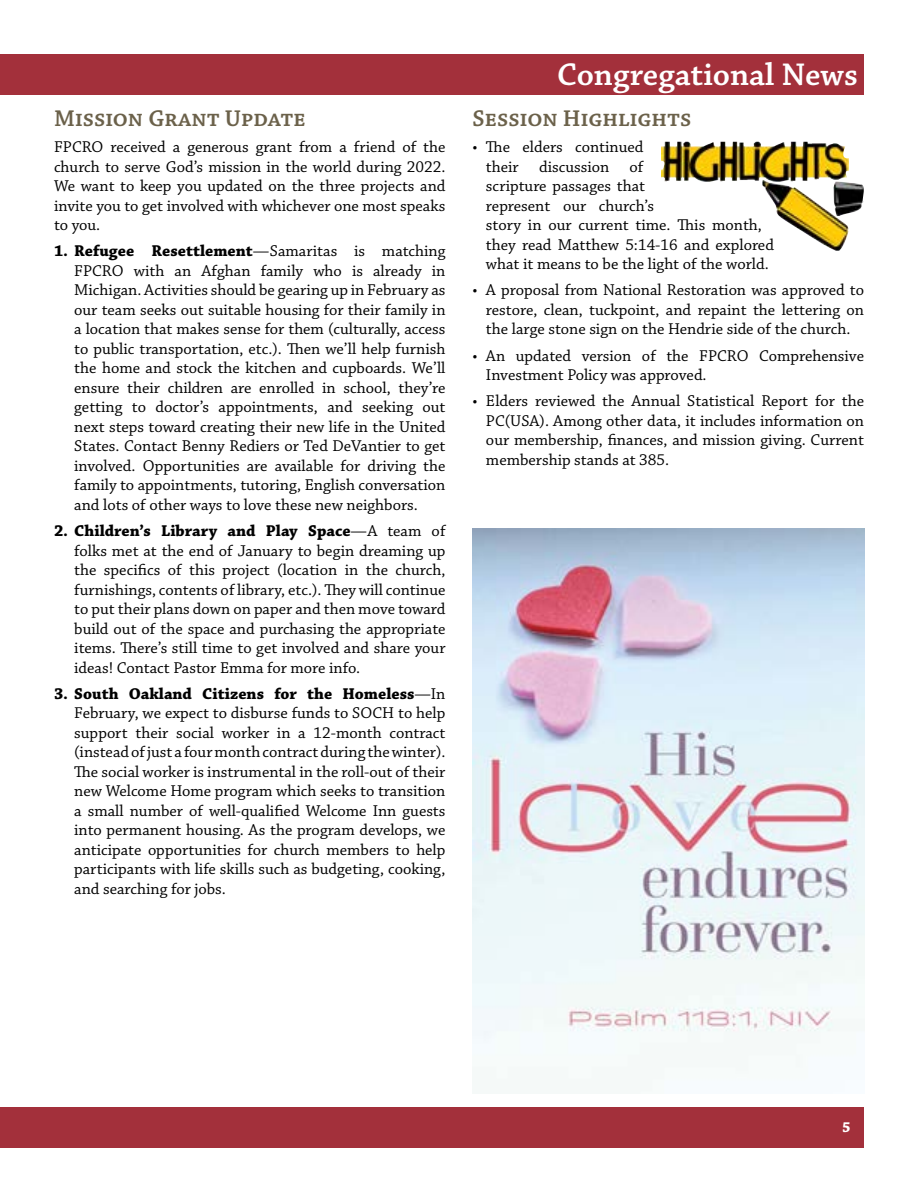
<style>
.page{position:relative;width:918px;height:1188px;background:#fff}
.page>*{position:absolute;margin:0;border:0;box-sizing:border-box;transform-origin:0 0}
.t1{font:600 33px "Chaparral Pro";color:#fff}
.t2{font:600 24px "Chaparral Pro";color:#6b614a}
.t3{font:16.5px/19.5px "Chaparral Pro";color:#000;text-align:justify}
.t4{font:700 15px "Chaparral Pro";color:#fff}
.s1{font-weight:700}
</style>
<div class="page">
<div style="left:0;top:1107px;width:864px;height:41px;background:#a3303b"></div>
<div style="left:0;top:54px;width:864px;height:40px;background:#a3303b"></div>
<img style="left:661px;top:142px;width:203px;height:109px">
<img style="left:472px;top:528px;width:392px;height:515px">
<h2 class="t2" style="left:54px;top:105px;width:253px">Mission Grant Update</h2>
<p class="t3" style="left:54px;top:138px;width:393px">FPCRO received a generous grant from a friend of the church to serve God’s mission in the world during 2022.<br>We want to keep you updated on the three projects and invite you to get involved with whichever one most speaks to you.</p>
<p class="t3" style="left:74px;top:242px;width:373px;text-indent:-20px"><span class="s1">1. Refugee Resettlement</span>—Samaritas is matching FPCRO with an Afghan family who is already in Michigan. Activities should be gearing up in February as our team seeks out suitable housing for their family in a location that makes sense for them (culturally, access to public transportation, etc.). Then we’ll help furnish the home and stock the kitchen and cupboards. We’ll ensure their children are enrolled in school, they’re getting to doctor’s appointments, and seeking out next steps toward creating their new life in the United States. Contact Benny Rediers or Ted DeVantier to get involved. Opportunities are available for driving the family to appointments, tutoring, English conversation and lots of other ways to love these new neighbors.</p>
<p class="t3" style="left:74px;top:522px;width:373px;text-indent:-20px"><span class="s1">2. Children’s Library and Play Space</span>—A team of folks met at the end of January to begin dreaming up the specifics of this project (location in the church, furnishings, contents of library, etc.). They will continue to put their plans down on paper and then move toward build out of the space and purchasing the appropriate items. There’s still time to get involved and share your ideas! Contact Pastor Emma for more info.</p>
<p class="t3" style="left:74px;top:685px;width:373px;text-indent:-20px"><span class="s1">3. South Oakland Citizens for the Homeless</span>—In February, we expect to disburse funds to SOCH to help support their social worker in a 12-month contract (instead of just a four month contract during the winter).<br>The social worker is instrumental in the roll-out of their new Welcome Home program which seeks to transition a small number of well-qualified Welcome Inn guests into permanent housing. As the program develops, we anticipate opportunities for church members to help participants with life skills such as budgeting, cooking, and searching for jobs.</p>
<h1 class="t1" style="left:557px;top:56px;width:302px">Congregational News</h1>
<h2 class="t2" style="left:472px;top:105px;width:220px">Session Highlights</h2>
<p class="t3" style="left:486px;top:138px;width:290px;text-align:left;text-indent:-13px">• The elders continued<br>their discussion of<br>scripture passages that<br>represent our church’s<br>story in our current time. This month, they read Matthew 5:14-16 and explored what it means to be the light of the world.</p>
<p class="t3" style="left:486px;top:281px;width:380px;text-indent:-13px">• A proposal from National Restoration was approved to restore, clean, tuckpoint, and repaint the lettering on the large stone sign on the Hendrie side of the church.</p>
<p class="t3" style="left:486px;top:346px;width:380px;text-indent:-13px">• An updated version of the FPCRO Comprehensive<br>Investment Policy was approved.</p>
<p class="t3" style="left:486px;top:392px;width:380px;text-indent:-13px">• Elders reviewed the Annual Statistical Report for the PC(USA). Among other data, it includes information on our membership, finances, and mission giving. Current membership stands at 385.</p>
<p class="t4" style="left:842px;top:1118px;width:10px">5</p>
</div>
